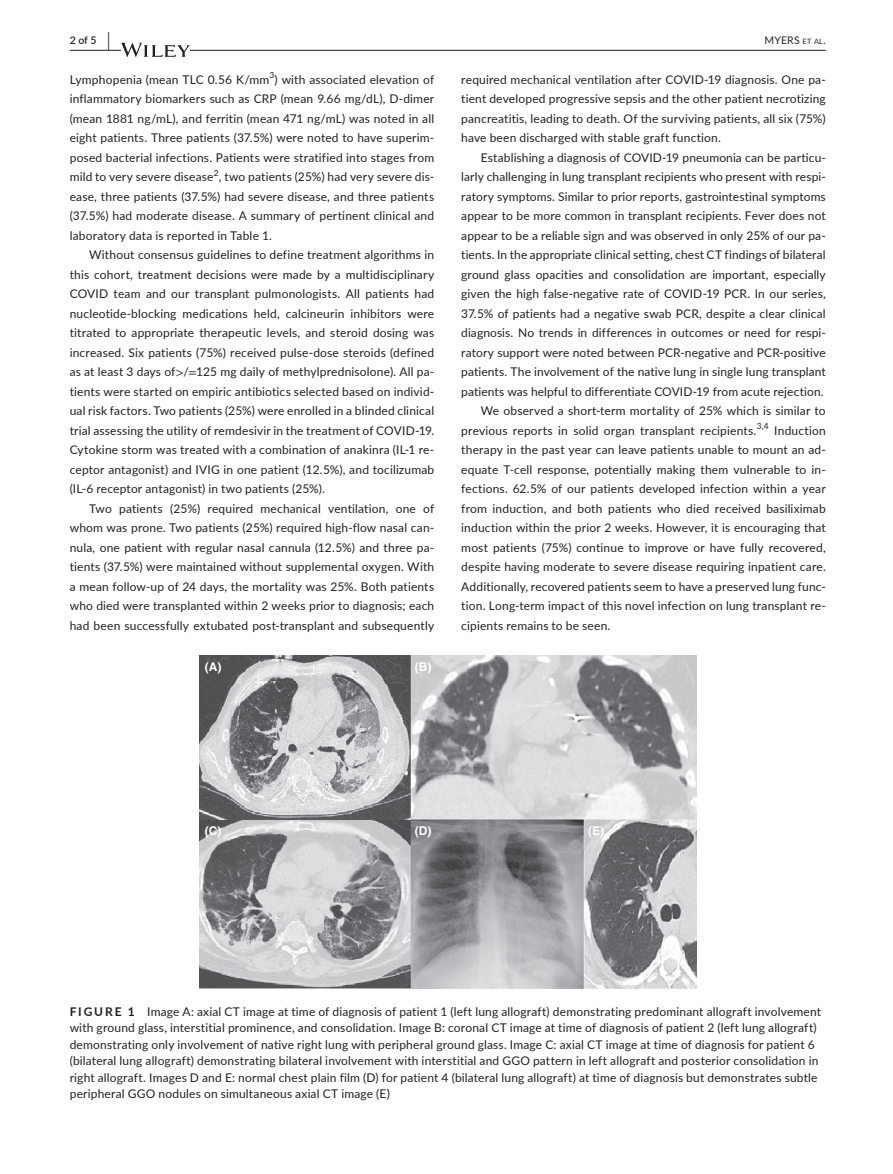
<style>
.page{position:relative;width:893px;height:1174px;background:#fff}
.page>*{position:absolute;margin:0;border:0;box-sizing:border-box;transform-origin:0 0}
.t1{font:12px/19.5px "Lato";letter-spacing:.01em;color:#231f20;text-align:justify}
.t2{font:700 12px "Helvetica";color:#fff}
.t3{font:10.5px "Lato";letter-spacing:.025em;color:#231f20}
.t4{font:600 10.5px "Lato";color:#231f20}
.t5{font:8.4px "Lato";color:#231f20}
.s1{font-size:19.5px}
.s2{font-size:7.35px}
.s3{font-family:"STIX"}
.s4{font-weight:700}
</style>
<div class="page">
<hr style="left:70px;top:50px;width:756px;height:1px;background:#231f20">
<svg style="left:121px;top:43px;width:69px;height:14px"></svg>
<img style="left:199px;top:656px;width:497px;height:332px">
<p class="t4" style="left:70px;top:33px;width:42px">2 of 5 <span class="s1">|</span></p>
<p class="t3" style="left:764px;top:33px;width:63px">MYERS <span class="s2">et al</span>.</p>
<p class="t1" style="left:70px;top:69px;width:366px">Lymphopenia (mean TLC 0.56 K/mm ) with associated elevation of</p>
<p class="t5" style="left:270px;top:69px;width:6px">3</p>
<p class="t1" style="left:70px;top:89px;width:366px">inflammatory biomarkers such as CRP (mean 9.66 mg/dL), D-dimer (mean 1881 ng/mL), and ferritin (mean 471 ng/mL) was noted in all eight patients. Three patients (37.5%) were noted to have superim&shy;posed bacterial infections. Patients were stratified into stages from mild to very severe disease , two patients (25%) had very severe dis-</p>
<p class="t1" style="left:461px;top:69px;width:366px">required mechanical ventilation after COVID-19 diagnosis. One pa&shy;tient developed progressive sepsis and the other patient necrotizing pancreatitis, leading to death. Of the surviving patients, all six (75%) have been discharged with stable graft function.</p>
<p class="t1" style="left:481px;top:147px;width:346px">Establishing a diagnosis of COVID-19 pneumonia can be particu-</p>
<p class="t1" style="left:461px;top:167px;width:366px">larly challenging in lung transplant recipients who present with respi-</p>
<p class="t1" style="left:461px;top:186px;width:366px">ratory symptoms. Similar to prior reports, gastrointestinal symptoms</p>
<p class="t1" style="left:461px;top:206px;width:366px">appear to be more common in transplant recipients. Fever does not</p>
<p class="t1" style="left:461px;top:225px;width:366px">appear to be a reliable sign and was observed in only 25% of our pa-</p>
<p class="t1" style="left:461px;top:245px;width:366px">tients. In the appropriate clinical setting, chest CT findings of bilateral</p>
<p class="t1" style="left:461px;top:264px;width:366px">ground glass opacities and consolidation are important, especially</p>
<p class="t1" style="left:461px;top:284px;width:366px">given the high false-negative rate of COVID-19 PCR. In our series,</p>
<p class="t1" style="left:461px;top:303px;width:366px">37.5% of patients had a negative swab PCR, despite a clear clinical</p>
<p class="t1" style="left:461px;top:323px;width:366px">diagnosis. No trends in differences in outcomes or need for respi-</p>
<p class="t1" style="left:461px;top:342px;width:366px">ratory support were noted between PCR-negative and PCR-positive</p>
<p class="t1" style="left:461px;top:362px;width:366px">patients. The involvement of the native lung in single lung transplant</p>
<p class="t1" style="left:461px;top:381px;width:364px">patients was helpful to differentiate COVID-19 from acute rejection.</p>
<p class="t1" style="left:481px;top:401px;width:346px">We observed a short-term mortality of 25% which is similar to</p>
<p class="t1" style="left:461px;top:420px;width:297px">previous reports in solid organ transplant recipients.</p>
<p class="t5" style="left:757px;top:420px;width:14px">3,4</p>
<p class="t5" style="left:214px;top:167px;width:6px">2</p>
<p class="t1" style="left:70px;top:186px;width:366px">ease, three patients (37.5%) had severe disease, and three patients (37.5%) had moderate disease. A summary of pertinent clinical and laboratory data is reported in Table 1.</p>
<p class="t1" style="left:70px;top:245px;width:366px;text-indent:20px">Without consensus guidelines to define treatment algorithms in this cohort, treatment decisions were made by a multidisciplinary COVID team and our transplant pulmonologists. All patients had nucleotide-blocking medications held, calcineurin inhibitors were titrated to appropriate therapeutic levels, and steroid dosing was increased. Six patients (75%) received pulse-dose steroids (defined as at least 3 days of<span class="s3">&gt;</span>/<span class="s3">=</span>125 mg daily of methylprednisolone). All pa&shy;tients were started on empiric antibiotics selected based on individ&shy;ual risk factors. Two patients (25%) were enrolled in a blinded clinical trial assessing the utility of remdesivir in the treatment of COVID-19.<br>Cytokine storm was treated with a combination of anakinra (IL-1 re&shy;ceptor antagonist) and IVIG in one patient (12.5%), and tocilizumab (IL-6 receptor antagonist) in two patients (25%).</p>
<p class="t1" style="left:70px;top:498px;width:366px;text-indent:20px">Two patients (25%) required mechanical ventilation, one of whom was prone. Two patients (25%) required high-flow nasal can&shy;nula, one patient with regular nasal cannula (12.5%) and three pa&shy;tients (37.5%) were maintained without supplemental oxygen. With a mean follow-up of 24 days, the mortality was 25%. Both patients who died were transplanted within 2 weeks prior to diagnosis; each had been successfully extubated post-transplant and subsequently</p>
<p class="t1" style="left:461px;top:420px;width:366px;text-indent:313px">Induction therapy in the past year can leave patients unable to mount an ad&shy;equate T-cell response, potentially making them vulnerable to in&shy;fections. 62.5% of our patients developed infection within a year from induction, and both patients who died received basiliximab induction within the prior 2 weeks. However, it is encouraging that most patients (75%) continue to improve or have fully recovered, despite having moderate to severe disease requiring inpatient care.<br>Additionally, recovered patients seem to have a preserved lung func&shy;tion. Long-term impact of this novel infection on lung transplant re&shy;cipients remains to be seen.</p>
<p class="t2" style="left:205px;top:659px;width:18px">(A)</p>
<p class="t2" style="left:415px;top:659px;width:18px">(B)</p>
<p class="t2" style="left:205px;top:823px;width:18px">(C)</p>
<p class="t2" style="left:415px;top:823px;width:18px">(D)</p>
<p class="t2" style="left:588px;top:823px;width:17px">(E)</p>
<p class="t1" style="left:70px;top:1002px;width:753px;line-height:16.5px;text-align:left"><span class="s4">FIGURE 1</span> Image A: axial CT image at time of diagnosis of patient 1 (left lung allograft) demonstrating predominant allograft involvement with ground glass, interstitial prominence, and consolidation. Image B: coronal CT image at time of diagnosis of patient 2 (left lung allograft) demonstrating only involvement of native right lung with peripheral ground glass. Image C: axial CT image at time of diagnosis for patient 6 (bilateral lung allograft) demonstrating bilateral involvement with interstitial and GGO pattern in left allograft and posterior consolidation in right allograft. Images D and E: normal chest plain film (D) for patient 4 (bilateral lung allograft) at time of diagnosis but demonstrates subtle peripheral GGO nodules on simultaneous axial CT image (E)</p>
</div>
